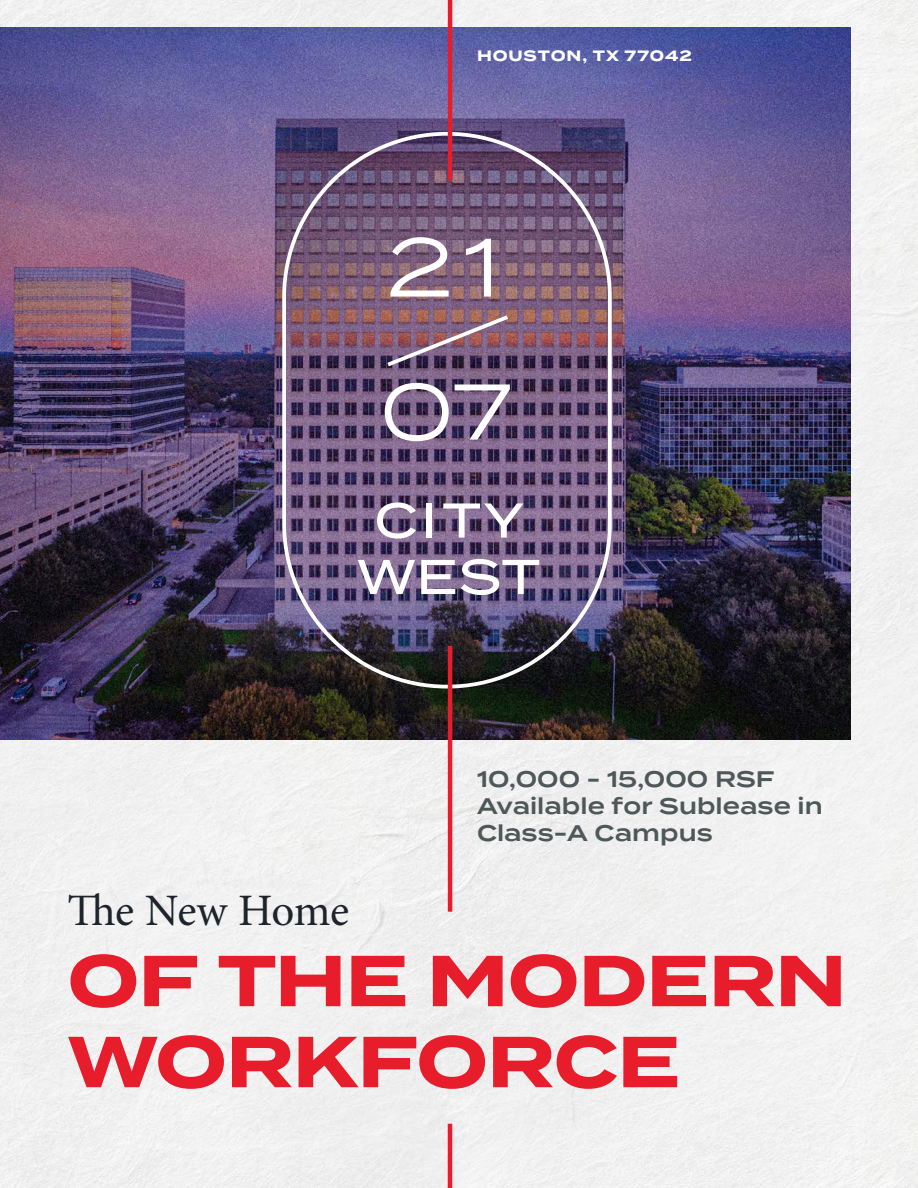
<style>
.page{position:relative;width:918px;height:1188px;background:#f1f1f1}
.page>*{position:absolute;margin:0;border:0;box-sizing:border-box;transform-origin:0 0}
.t1{font:700 72px "Termina";letter-spacing:-.01em;color:#e81d2c}
.t2{font:45px "Minion Pro";letter-spacing:-.015em;color:#1d242b}
.t3{font:600 22.5px/27px "Termina";letter-spacing:.005em;color:#4e5859}
.t4{font:700 15px "Termina";letter-spacing:.06em;color:#fff}
</style>
<div class="page">
<img style="left:0;top:27px;width:850px;height:713px">
<hr style="left:448px;top:1124px;width:4px;height:64px;background:#e81d2c">
<img style="left:282px;top:132px;width:330px;height:556px">
<svg style="left:390px;top:237px;width:59px;height:60px"></svg>
<svg style="left:466px;top:239px;width:25px;height:58px"></svg>
<svg style="left:385px;top:383px;width:64px;height:58px"></svg>
<svg style="left:455px;top:384px;width:55px;height:56px"></svg>
<img style="left:387px;top:315px;width:121px;height:51px">
<svg style="left:377px;top:502px;width:39px;height:37px"></svg>
<div style="left:426px;top:503px;width:6px;height:35px;background:#fff"></div>
<svg style="left:443px;top:503px;width:81px;height:35px"></svg>
<svg style="left:358px;top:560px;width:57px;height:34px"></svg>
<svg style="left:421px;top:560px;width:34px;height:34px"></svg>
<svg style="left:461px;top:559px;width:78px;height:36px"></svg>
<hr style="left:448px;top:0;width:4px;height:180px;background:#e81d2c">
<hr style="left:448px;top:646px;width:4px;height:266px;background:#e81d2c">
<p class="t4" style="left:477px;top:45px;width:216px">HOUSTON, TX 77042</p>
<p class="t3" style="left:477px;top:765px;width:347px">10,000 - 15,000 RSF<br>Available for Sublease in<br>Class-A Campus</p>
<p class="t2" style="left:68px;top:881px;width:283px">The New Home</p>
<p class="t1" style="left:68px;top:927px;width:781px">OF THE MODERN</p>
<p class="t1" style="left:68px;top:1008px;width:614px">WORKFORCE</p>
</div>
